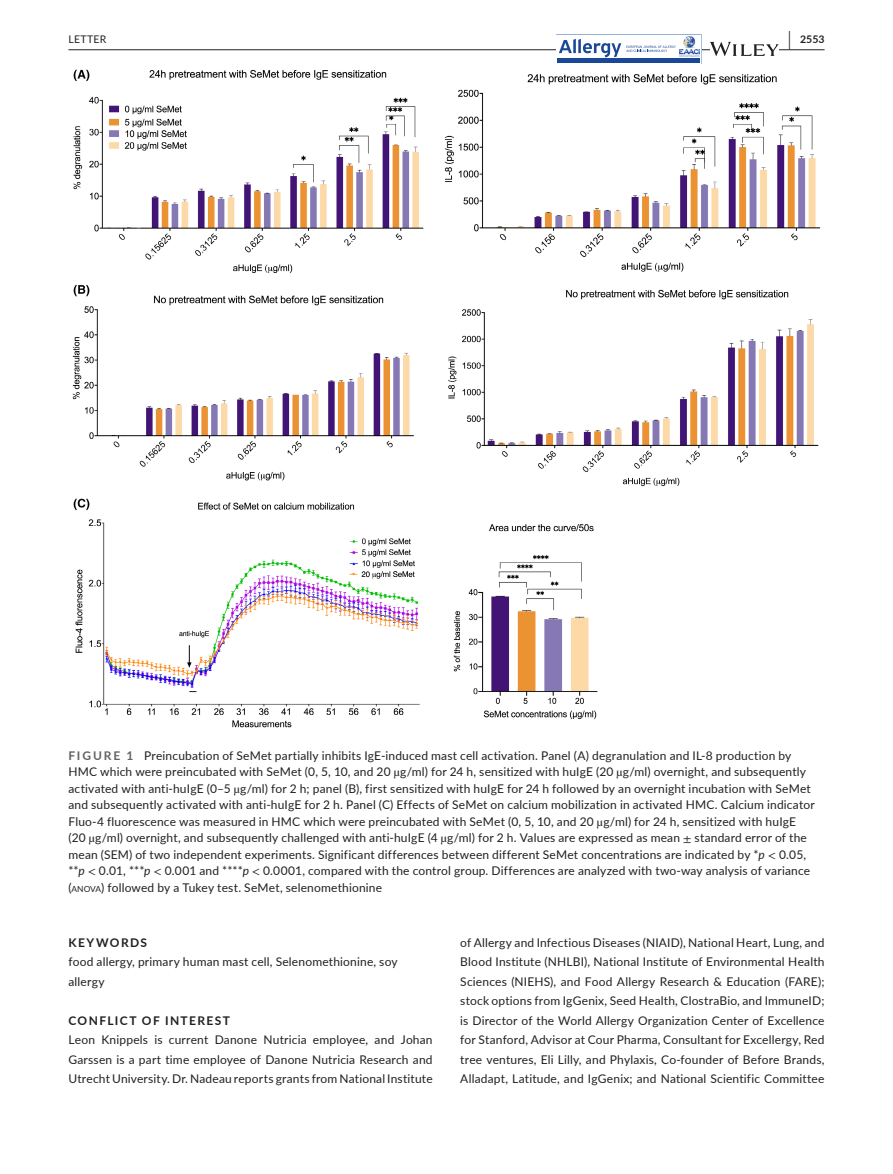
<style>
.page{position:relative;width:893px;height:1174px;background:#fff}
.page>*{position:absolute;margin:0;border:0;box-sizing:border-box;transform-origin:0 0}
.t1{font:12px/19.5px "Lato";letter-spacing:.015em;color:#231f20}
.t2{font:700 12px "Lato";letter-spacing:.115em;color:#231f20}
.t3{font:10.5px "Lato";letter-spacing:.02em;color:#231f20}
.t4{font:700 10.5px "Lato";color:#231f20}
.s1{font-size:19.5px}
.s2{font-weight:700;color:#636366}
.s3{font-family:"STIX"}
.s4{font-style:italic}
.s5{font-size:8.4px}
</style>
<div class="page">
<hr style="left:68px;top:49px;width:756px;height:1px;background:#231f20">
<svg style="left:556px;top:34px;width:145px;height:29px"></svg>
<div style="left:558px;top:58px;width:142px;height:5px;background:#1b4896"></div>
<img style="left:679px;top:35px;width:22px;height:22px">
<svg style="left:710px;top:42px;width:69px;height:14px"></svg>
<img style="left:72px;top:69px;width:749px;height:658px">
<p class="t3" style="left:68px;top:31px;width:39px">LETTER</p>
<p class="t4" style="left:789px;top:31px;width:37px"><span class="s1">|</span> 2553</p>
<p class="t1" style="left:68px;top:746px;width:748px;line-height:16.5px"><span class="s2">FIGURE 1</span> Preincubation of SeMet partially inhibits IgE-induced mast cell activation. Panel (A) degranulation and IL-8 production by HMC which were preincubated with SeMet (0, 5, 10, and 20 <span class="s3">µ</span>g/ml) for 24 h, sensitized with huIgE (20 <span class="s3">µ</span>g/ml) overnight, and subsequently activated with anti-huIgE (0–5 <span class="s3">µ</span>g/ml) for 2 h; panel (B), first sensitized with huIgE for 24 h followed by an overnight incubation with SeMet and subsequently activated with anti-huIgE for 2 h. Panel (C) Effects of SeMet on calcium mobilization in activated HMC. Calcium indicator Fluo-4 fluorescence was measured in HMC which were preincubated with SeMet (0, 5, 10, and 20 <span class="s3">µ</span>g/ml) for 24 h, sensitized with huIgE (20 <span class="s3">µ</span>g/ml) overnight, and subsequently challenged with anti-huIgE (4 <span class="s3">µ</span>g/ml) for 2 h. Values are expressed as mean <span class="s3">±</span> standard error of the mean (SEM) of two independent experiments. Significant differences between different SeMet concentrations are indicated by *<span class="s4">p</span> <span class="s3">&lt;</span> 0.05, **<span class="s4">p</span> <span class="s3">&lt;</span> 0.01, ***<span class="s4">p</span> <span class="s3">&lt;</span> 0.001 and ****<span class="s4">p</span> <span class="s3">&lt;</span> 0.0001, compared with the control group. Differences are analyzed with two-way analysis of variance (<span class="s5">ANOVA</span>) followed by a Tukey test. SeMet, selenomethionine</p>
<p class="t2" style="left:68px;top:933px;width:80px">KEYWORDS</p>
<p class="t1" style="left:68px;top:951px;width:331px">food allergy, primary human mast cell, Selenomethionine, soy allergy</p>
<p class="t2" style="left:68px;top:1011px;width:163px">CONFLICT OF INTEREST</p>
<p class="t1" style="left:68px;top:1029px;width:366px;text-align:justify">Leon Knippels is current Danone Nutricia employee, and Johan Garssen is a part time employee of Danone Nutricia Research and Utrecht University. Dr. Nadeau reports grants from National Institute</p>
<p class="t1" style="left:460px;top:932px;width:366px;text-align:justify">of Allergy and Infectious Diseases (NIAID), National Heart, Lung, and Blood Institute (NHLBI), National Institute of Environmental Health Sciences (NIEHS), and Food Allergy Research &amp; Education (FARE); stock options from IgGenix, Seed Health, ClostraBio, and ImmuneID; is Director of the World Allergy Organization Center of Excellence for Stanford, Advisor at Cour Pharma, Consultant for Excellergy, Red tree ventures, Eli Lilly, and Phylaxis, Co-founder of Before Brands, Alladapt, Latitude, and IgGenix; and National Scientific Committee</p>
</div>
